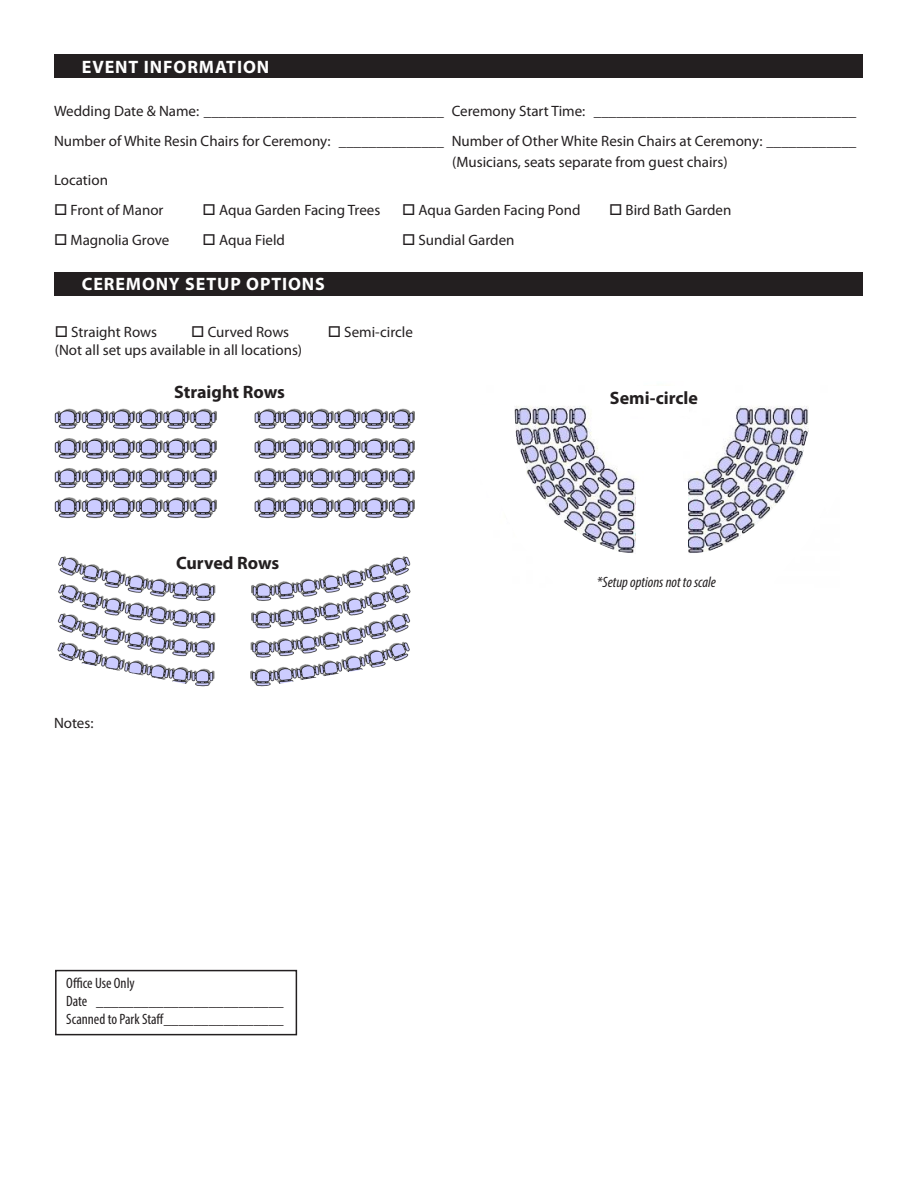
<style>
.page{position:relative;width:918px;height:1188px;background:#fff}
.page>*{position:absolute;margin:0;border:0;box-sizing:border-box;transform-origin:0 0}
.t1{font:700 18px "Myriad Pro";letter-spacing:.05em;color:#fff}
.t2{font:700 18px "Myriad Pro";color:#231f20}
.t3{font:15px/18px "Myriad Pro";color:#231f20}
.t4{font:italic condensed 15px "Myriad Pro";color:#231f20}
.t5{font:condensed 15px "Myriad Pro";color:#231f20}
.s1{font-stretch:condensed}
</style>
<div class="page">
<div style="left:55px;top:54px;width:808px;height:24px;background:#231f20"></div>
<div style="left:55px;top:272px;width:808px;height:24px;background:#231f20"></div>
<img style="left:55px;top:408px;width:360px;height:111px">
<img style="left:57px;top:556px;width:354px;height:131px">
<div style="left:183px;top:545px;width:85px;height:24px;background:#fff"></div>
<div style="left:55px;top:970px;width:242px;height:65px;border:2px solid #231f20"></div>
<svg style="left:514px;top:406px;width:122px;height:147px"></svg>
<svg style="left:687px;top:402px;width:122px;height:151px"></svg>
<p class="t1" style="left:82px;top:55px;width:189px">EVENT INFORMATION</p>
<p class="t3" style="left:54px;top:102px;width:804px">Wedding Date &amp; Name: ________________________________ Ceremony Start Time: ___________________________________</p>
<p class="t3" style="left:54px;top:132px;width:804px">Number of White Resin Chairs for Ceremony: ______________ Number of Other White Resin Chairs at Ceremony: ____________</p>
<p class="t3" style="left:54px;top:171px;width:56px">Location</p>
<p class="t3" style="left:54px;top:201px;width:111px">□ Front of Manor</p>
<p class="t3" style="left:202px;top:201px;width:179px">□ Aqua Garden Facing Trees</p>
<p class="t3" style="left:402px;top:201px;width:180px">□ Aqua Garden Facing Pond</p>
<p class="t3" style="left:609px;top:201px;width:124px">□ Bird Bath Garden</p>
<p class="t3" style="left:54px;top:231px;width:117px">□ Magnolia Grove</p>
<p class="t3" style="left:203px;top:231px;width:84px">□ Aqua Field</p>
<p class="t3" style="left:402px;top:231px;width:114px">□ Sundial Garden</p>
<p class="t3" style="left:452px;top:153px;width:277px">(Musicians, seats separate from guest chairs)</p>
<p class="t1" style="left:82px;top:273px;width:245px">CEREMONY SETUP OPTIONS</p>
<p class="t3" style="left:55px;top:322px;width:104px">□ Straight Rows</p>
<p class="t3" style="left:191px;top:322px;width:99px">□ Curved Rows</p>
<p class="t3" style="left:328px;top:322px;width:87px">□ Semi-circle</p>
<p class="t3" style="left:55px;top:340px;width:249px">(Not all set ups available in all locations)</p>
<p class="t2" style="left:174px;top:380px;width:112px">Straight Rows</p>
<p class="t2" style="left:610px;top:387px;width:90px">Semi-circle</p>
<p class="t3" style="left:54px;top:713px;width:41px">Notes:</p>
<p class="t2" style="left:176px;top:551px;width:105px">Curved Rows</p>
<p class="t5" style="left:66px;top:974px;width:70px">Office Use Only</p>
<p class="t3" style="left:66px;top:992px;width:219px"><span class="s1">Date</span> _________________________<br><span class="s1">Scanned to Park Staff</span>________________</p>
<p class="t4" style="left:597px;top:573px;width:120px">*Setup options not to scale</p>
</div>
